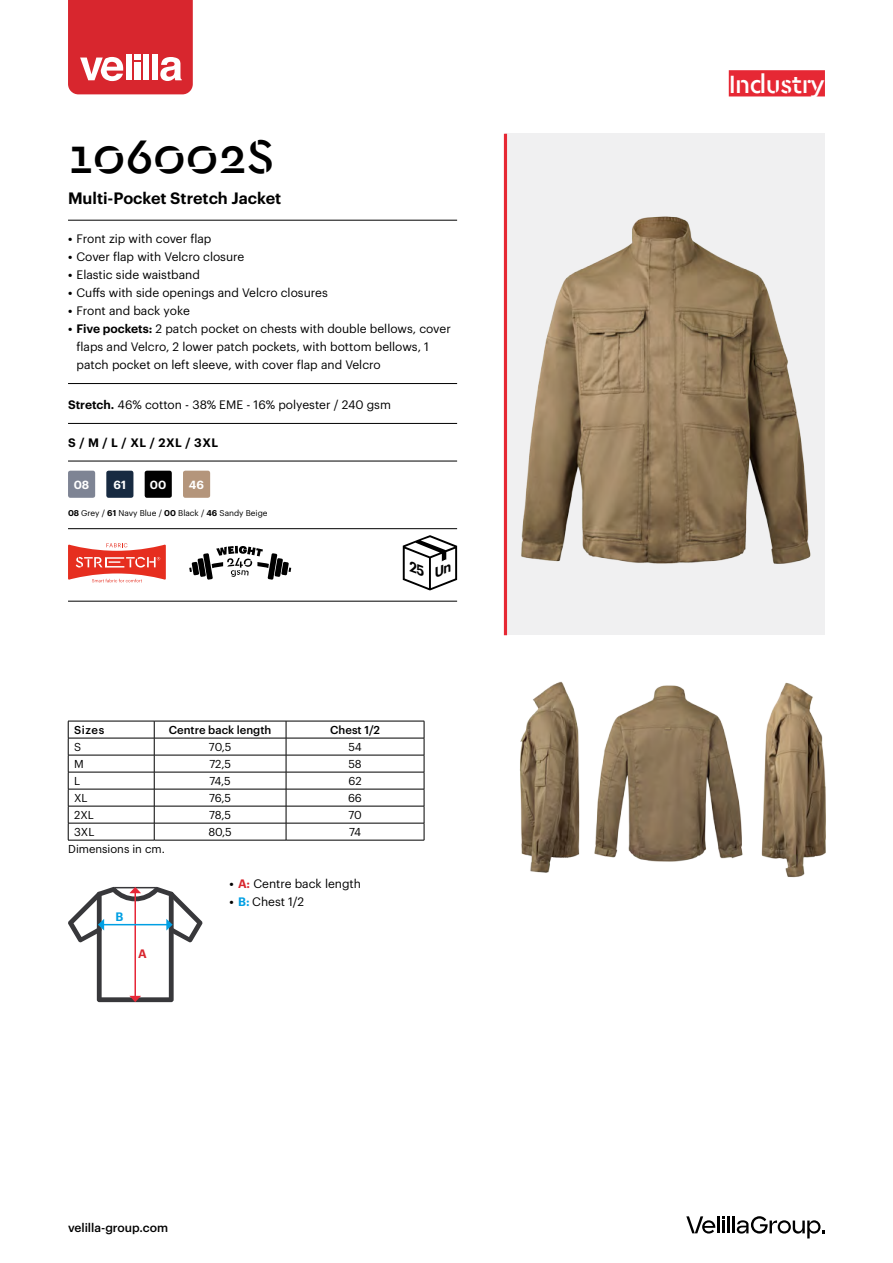
<style>
.page{position:relative;width:893px;height:1263px;background:#fff}
.page>*{position:absolute;margin:0;border:0;box-sizing:border-box;transform-origin:0 0}
.t1{font:500 49.5px "Cera Stencil";color:#000}
.t2{font:500 26.25px "Cera Stencil";letter-spacing:-.02em;color:#fff}
.t3{font:600 16.2px "Graphik";color:#000}
.t4{font:12px/18px "Graphik";color:#000}
.t5{font:500 12px "Graphik";color:#000}
.t6{font:600 12px "Graphik";letter-spacing:.04em;color:#000}
.t7{font:600 12px "Graphik";color:#d8262e}
.t8{font:600 12px "Graphik";color:#009fe3}
.t9{font:600 11.55px "Graphik";color:#fff}
.t10{font:11.25px "Graphik";color:#000}
.t11{font:500 11.25px "Graphik";color:#000}
.t12{font:8.25px "Graphik";color:#000}
.s1{font-weight:600}
.s2{font-weight:600;color:#d8262e}
.s3{font-weight:600;color:#009fe3}
</style>
<div class="page">
<svg style="left:68px;top:0;width:125px;height:94px;background:#dd434a"></svg>
<hr style="left:717px;top:1216px;width:3px;height:17px;background:#000">
<hr style="left:727px;top:1216px;width:3px;height:17px;background:#000">
<svg style="left:722px;top:1216px;width:3px;height:17px"></svg>
<svg style="left:686px;top:1216px;width:29px;height:17px"></svg>
<svg style="left:733px;top:1216px;width:92px;height:22px"></svg>
<img style="left:520px;top:681px;width:306px;height:197px">
<div style="left:505px;top:134px;width:320px;height:501px;background:#f0f0f1"></div>
<img style="left:507px;top:145px;width:304px;height:479px">
<hr style="left:504px;top:134px;width:3px;height:501px;background:#e62834">
<div style="left:729px;top:70px;width:96px;height:26px;background:#e62834"></div>
<svg style="left:68px;top:887px;width:135px;height:115px"></svg>
<hr style="left:154px;top:721px;width:132px;height:1px;background:#000">
<hr style="left:286px;top:721px;width:138px;height:1px;background:#000">
<hr style="left:68px;top:738px;width:86px;height:1px;background:#000">
<hr style="left:154px;top:738px;width:132px;height:1px;background:#000">
<hr style="left:286px;top:738px;width:138px;height:1px;background:#000">
<hr style="left:68px;top:755px;width:86px;height:1px;background:#000">
<hr style="left:154px;top:755px;width:132px;height:1px;background:#000">
<hr style="left:286px;top:755px;width:138px;height:1px;background:#000">
<hr style="left:68px;top:772px;width:86px;height:1px;background:#000">
<hr style="left:154px;top:772px;width:132px;height:1px;background:#000">
<hr style="left:286px;top:772px;width:138px;height:1px;background:#000">
<hr style="left:68px;top:789px;width:86px;height:1px;background:#000">
<hr style="left:154px;top:789px;width:132px;height:1px;background:#000">
<hr style="left:286px;top:789px;width:138px;height:1px;background:#000">
<hr style="left:68px;top:806px;width:86px;height:1px;background:#000">
<hr style="left:154px;top:806px;width:132px;height:1px;background:#000">
<hr style="left:286px;top:806px;width:138px;height:1px;background:#000">
<hr style="left:68px;top:823px;width:86px;height:1px;background:#000">
<hr style="left:154px;top:823px;width:132px;height:1px;background:#000">
<svg style="left:154px;top:721px;width:1px;height:119px"></svg>
<hr style="left:286px;top:823px;width:138px;height:1px;background:#000">
<svg style="left:286px;top:721px;width:1px;height:119px"></svg>
<svg style="left:424px;top:721px;width:1px;height:119px"></svg>
<hr style="left:68px;top:840px;width:86px;height:1px;background:#000">
<hr style="left:154px;top:840px;width:132px;height:1px;background:#000">
<hr style="left:286px;top:840px;width:138px;height:1px;background:#000">
<hr style="left:68px;top:721px;width:86px;height:1px;background:#000">
<svg style="left:68px;top:721px;width:1px;height:119px"></svg>
<hr style="left:68px;top:220px;width:389px;height:1px;background:#000">
<hr style="left:68px;top:383px;width:389px;height:1px;background:#000">
<hr style="left:68px;top:423px;width:389px;height:1px;background:#000">
<hr style="left:68px;top:461px;width:389px;height:1px;background:#000">
<hr style="left:68px;top:528px;width:389px;height:1px;background:#000">
<hr style="left:68px;top:601px;width:389px;height:1px;background:#000">
<div style="left:145px;top:471px;width:27px;height:27px;background:#000;border-radius:2px"></div>
<div style="left:68px;top:471px;width:27px;height:27px;background:#7e8494;border-radius:2px"></div>
<div style="left:183px;top:471px;width:27px;height:27px;background:#b4957b;border-radius:2px"></div>
<div style="left:106px;top:471px;width:27px;height:27px;background:#172a41;border-radius:2px"></div>
<svg style="left:68px;top:543px;width:98px;height:39px"></svg>
<svg style="left:189px;top:546px;width:102px;height:34px"></svg>
<svg style="left:403px;top:535px;width:54px;height:55px"></svg>
<h1 class="t1" style="left:68px;top:124px;width:208px">106002S</h1>
<h3 class="t3" style="left:68px;top:186px;width:215px">Multi-Pocket Stretch Jacket</h3>
<p class="t4" style="left:68px;top:229px;width:145px"><span class="s1">•</span> Front zip with cover flap</p>
<p class="t4" style="left:68px;top:247px;width:178px"><span class="s1">•</span> Cover flap with Velcro closure</p>
<p class="t4" style="left:68px;top:265px;width:133px"><span class="s1">•</span> Elastic side waistband</p>
<p class="t4" style="left:68px;top:283px;width:261px"><span class="s1">•</span> Cuffs with side openings and Velcro closures</p>
<p class="t4" style="left:68px;top:301px;width:123px"><span class="s1">•</span> Front and back yoke</p>
<p class="t4" style="left:77px;top:319px;width:376px;text-indent:-9px"><span class="s1">• Five pockets:</span> 2 patch pocket on chests with double bellows, cover flaps and Velcro, 2 lower patch pockets, with bottom bellows, 1 patch pocket on left sleeve, with cover flap and Velcro</p>
<p class="t4" style="left:68px;top:395px;width:324px"><span class="s1">Stretch.</span> 46% cotton - 38% EME - 16% polyester / 240 gsm</p>
<p class="t6" style="left:68px;top:433px;width:152px">S / M / L / XL / 2XL / 3XL</p>
<p class="t9" style="left:74px;top:476px;width:17px">08</p>
<p class="t9" style="left:114px;top:476px;width:14px">61</p>
<p class="t9" style="left:150px;top:476px;width:18px">00</p>
<p class="t9" style="left:189px;top:476px;width:17px">46</p>
<p class="t12" style="left:68px;top:506px;width:201px"><span class="s1">08</span> Grey / <span class="s1">61</span> Navy Blue / <span class="s1">00</span> Black / <span class="s1">46</span> Sandy Beige</p>
<p class="t11" style="left:74px;top:721px;width:32px">Sizes</p>
<p class="t11" style="left:169px;top:721px;width:104px">Centre back length</p>
<p class="t11" style="left:330px;top:721px;width:51px">Chest 1/2</p>
<p class="t10" style="left:74px;top:739px;width:9px">S</p>
<p class="t10" style="left:209px;top:739px;width:24px">70,5</p>
<p class="t10" style="left:348px;top:739px;width:15px">54</p>
<p class="t10" style="left:74px;top:756px;width:11px">M</p>
<p class="t10" style="left:209px;top:756px;width:23px">72,5</p>
<p class="t10" style="left:348px;top:756px;width:15px">58</p>
<p class="t10" style="left:74px;top:773px;width:8px">L</p>
<p class="t10" style="left:209px;top:773px;width:23px">74,5</p>
<p class="t10" style="left:348px;top:773px;width:15px">62</p>
<p class="t10" style="left:74px;top:790px;width:15px">XL</p>
<p class="t10" style="left:209px;top:790px;width:24px">76,5</p>
<p class="t10" style="left:348px;top:790px;width:15px">66</p>
<p class="t10" style="left:74px;top:807px;width:21px">2XL</p>
<p class="t10" style="left:209px;top:807px;width:23px">78,5</p>
<p class="t10" style="left:348px;top:807px;width:15px">70</p>
<p class="t10" style="left:74px;top:824px;width:22px">3XL</p>
<p class="t10" style="left:208px;top:824px;width:25px">80,5</p>
<p class="t10" style="left:349px;top:824px;width:14px">74</p>
<p class="t10" style="left:68px;top:841px;width:98px">Dimensions in cm.</p>
<p class="t8" style="left:116px;top:908px;width:9px">B</p>
<p class="t7" style="left:138px;top:945px;width:10px">A</p>
<p class="t4" style="left:230px;top:874px;width:133px"><span class="s1">•</span> <span class="s2">A:</span> Centre back length</p>
<p class="t4" style="left:230px;top:892px;width:76px"><span class="s1">•</span> <span class="s3">B:</span> Chest 1/2</p>
<p class="t5" style="left:68px;top:1218px;width:101px">velilla-group.com</p>
<h2 class="t2" style="left:729px;top:67px;width:98px">Industry</h2>
</div>
